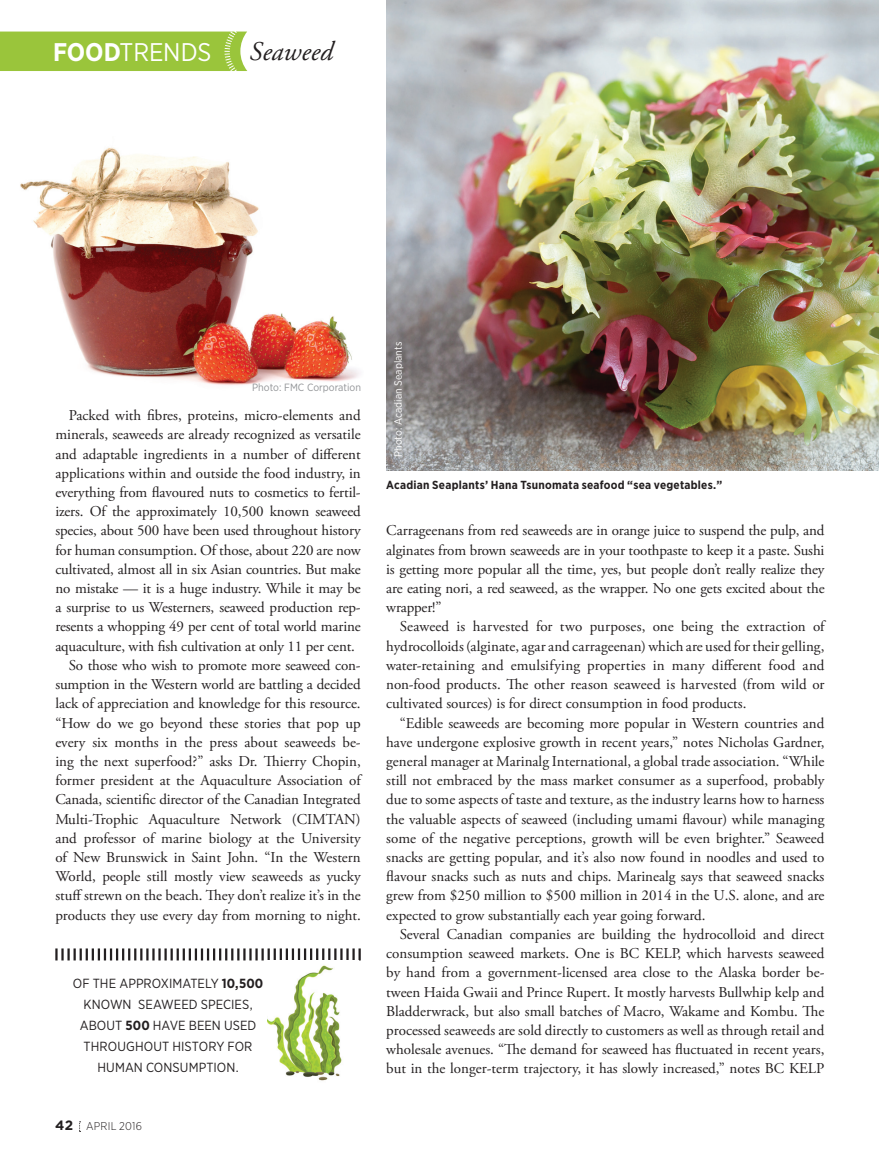
<style>
.page{position:relative;width:879px;height:1162px;background:#fff}
.page>*{position:absolute;margin:0;border:0;box-sizing:border-box;transform-origin:0 0}
.t1{font:italic 27px "Adobe Garamond Pro";color:#231f20}
.t2{font:25.5px "Gotham Narrow";letter-spacing:-.005em;color:#fff}
.t3{font:15px/19.2px "Adobe Garamond Pro";color:#231f20;text-align:justify}
.t4{font:13.2px/21px "Gotham Narrow";letter-spacing:.005em;color:#231f20;text-align:center}
.t5{font:700 11.7px "Gotham Narrow";letter-spacing:.02em;color:#231f20}
.t6{font:300 11.25px "Gotham Narrow";letter-spacing:.02em;color:#231f20}
.t7{font:10.5px "Gotham Narrow";color:#fff}
.t8{font:10.5px "Gotham Narrow";color:#939598}
.s1{font-weight:700}
.s2{font-family:"Gotham";font-weight:700;font-size:13.5px}
</style>
<div class="page">
<svg style="left:79px;top:1121px;width:2px;height:10px"></svg>
<div style="left:0;top:32px;width:247px;height:39px;background:#9ac53b"></div>
<img style="left:20px;top:147px;width:340px;height:239px">
<img style="left:386px;top:0;width:493px;height:470px">
<svg style="left:55px;top:948px;width:306px;height:12px"></svg>
<img style="left:267px;top:965px;width:75px;height:116px">
<h2 class="t2" style="left:53px;top:36px;width:160px"><span class="s1">food</span>TRENDS</h2>
<h1 class="t1" style="left:250px;top:35px;width:85px">Seaweed</h1>
<p class="t8" style="left:252px;top:380px;width:40px">PHOTO: FMC</p>
<p class="t8" style="left:307px;top:380px;width:55px">CORPORATION</p>
<p class="t3" style="left:69px;top:406px;width:293px">Packed with fibres, proteins, micro-elements and</p>
<p class="t3" style="left:55px;top:425px;width:307px">minerals, seaweeds are already recognized as versatile</p>
<p class="t3" style="left:55px;top:444px;width:307px">and adaptable ingredients in a number of different</p>
<p class="t3" style="left:55px;top:464px;width:307px">applications within and outside the food industry, in</p>
<p class="t3" style="left:55px;top:483px;width:307px">everything from flavoured nuts to cosmetics to fertil-</p>
<p class="t3" style="left:55px;top:502px;width:307px">izers. Of the approximately 10,500 known seaweed</p>
<p class="t3" style="left:55px;top:521px;width:307px">species, about 500 have been used throughout history</p>
<p class="t3" style="left:55px;top:540px;width:307px">for human consumption. Of those, about 220 are now</p>
<p class="t3" style="left:55px;top:560px;width:307px">cultivated, almost all in six Asian countries. But make</p>
<p class="t3" style="left:55px;top:579px;width:307px">no mistake — it is a huge industry. While it may be</p>
<p class="t3" style="left:55px;top:598px;width:307px">a surprise to us Westerners, seaweed production rep-</p>
<p class="t3" style="left:55px;top:617px;width:307px">resents a whopping 49 per cent of total world marine</p>
<p class="t3" style="left:55px;top:636px;width:301px">aquaculture, with fish cultivation at only 11 per cent.</p>
<p class="t3" style="left:69px;top:656px;width:293px">So those who wish to promote more seaweed con-</p>
<p class="t3" style="left:55px;top:675px;width:307px">sumption in the Western world are battling a decided</p>
<p class="t3" style="left:55px;top:694px;width:307px">lack of appreciation and knowledge for this resource.</p>
<p class="t3" style="left:55px;top:713px;width:307px">“How do we go beyond these stories that pop up</p>
<p class="t3" style="left:55px;top:732px;width:307px">every six months in the press about seaweeds be-</p>
<p class="t3" style="left:55px;top:752px;width:307px">ing the next superfood?” asks Dr. Thierry Chopin,</p>
<p class="t3" style="left:55px;top:771px;width:307px">former president at the Aquaculture Association of</p>
<p class="t3" style="left:55px;top:790px;width:307px">Canada, scientific director of the Canadian Integrated</p>
<p class="t3" style="left:55px;top:809px;width:307px">Multi-Trophic Aquaculture Network (CIMTAN)</p>
<p class="t3" style="left:55px;top:828px;width:307px">and professor of marine biology at the University</p>
<p class="t3" style="left:55px;top:848px;width:307px">of New Brunswick in Saint John. “In the Western</p>
<p class="t3" style="left:55px;top:867px;width:307px">World, people still mostly view seaweeds as yucky</p>
<p class="t3" style="left:55px;top:886px;width:307px">stuff strewn on the beach. They don’t realize it’s in the</p>
<p class="t3" style="left:55px;top:905px;width:307px">products they use every day from morning to night.</p>
<p class="t4" style="left:73px;top:971px;width:192px">OF THE APPROXIMATELY <span class="s1">10,500<br></span>KNOWN SEAWEED SPECIES,<br>ABOUT <span class="s1">500</span> HAVE BEEN USED<br>THROUGHOUT HISTORY FOR<br>HUMAN CONSUMPTION.</p>
<p class="t6" style="left:55px;top:1119px;width:88px"><span class="s2">42</span> April 2016</p>
<p class="t7" style="left:391px;top:457px;width:117px;rotate:-90deg">PHOTO: ACADIAN SEAPLANTS</p>
<p class="t5" style="left:386px;top:477px;width:338px">Acadian Seaplants’ Hana Tsunomata seafood “sea vegetables.”</p>
<p class="t3" style="left:386px;top:521px;width:440px">Carrageenans from red seaweeds are in orange juice to suspend the pulp, and alginates from brown seaweeds are in your toothpaste to keep it a paste. Sushi is getting more popular all the time, yes, but people don’t really realize they are eating nori, a red seaweed, as the wrapper. No one gets excited about the wrapper!”</p>
<p class="t3" style="left:386px;top:617px;width:440px;text-indent:14px">Seaweed is harvested for two purposes, one being the extraction of hydrocolloids (alginate, agar and carrageenan) which are used for their gelling, water-retaining and emulsifying properties in many different food and non-food products. The other reason seaweed is harvested (from wild or cultivated sources) is for direct consumption in food products.</p>
<p class="t3" style="left:386px;top:713px;width:440px;text-indent:14px">“Edible seaweeds are becoming more popular in Western countries and have undergone explosive growth in recent years,” notes Nicholas Gardner, general manager at Marinalg International, a global trade association. “While still not embraced by the mass market consumer as a superfood, probably due to some aspects of taste and texture, as the industry learns how to harness the valuable aspects of seaweed (including umami flavour) while managing some of the negative perceptions, growth will be even brighter.” Seaweed snacks are getting popular, and it’s also now found in noodles and used to flavour snacks such as nuts and chips. Marinealg says that seaweed snacks grew from $250 million to $500 million in 2014 in the U.S. alone, and are expected to grow substantially each year going forward.</p>
<p class="t3" style="left:386px;top:924px;width:440px;text-indent:14px">Several Canadian companies are building the hydrocolloid and direct consumption seaweed markets. One is BC KELP, which harvests seaweed by hand from a government-licensed area close to the Alaska border be&shy;tween Haida Gwaii and Prince Rupert. It mostly harvests Bullwhip kelp and Bladderwrack, but also small batches of Macro, Wakame and Kombu. The processed seaweeds are sold directly to customers as well as through retail and wholesale avenues. “The demand for seaweed has fluctuated in recent years, but in the longer-term trajectory, it has slowly increased,” notes BC KELP</p>
</div>
